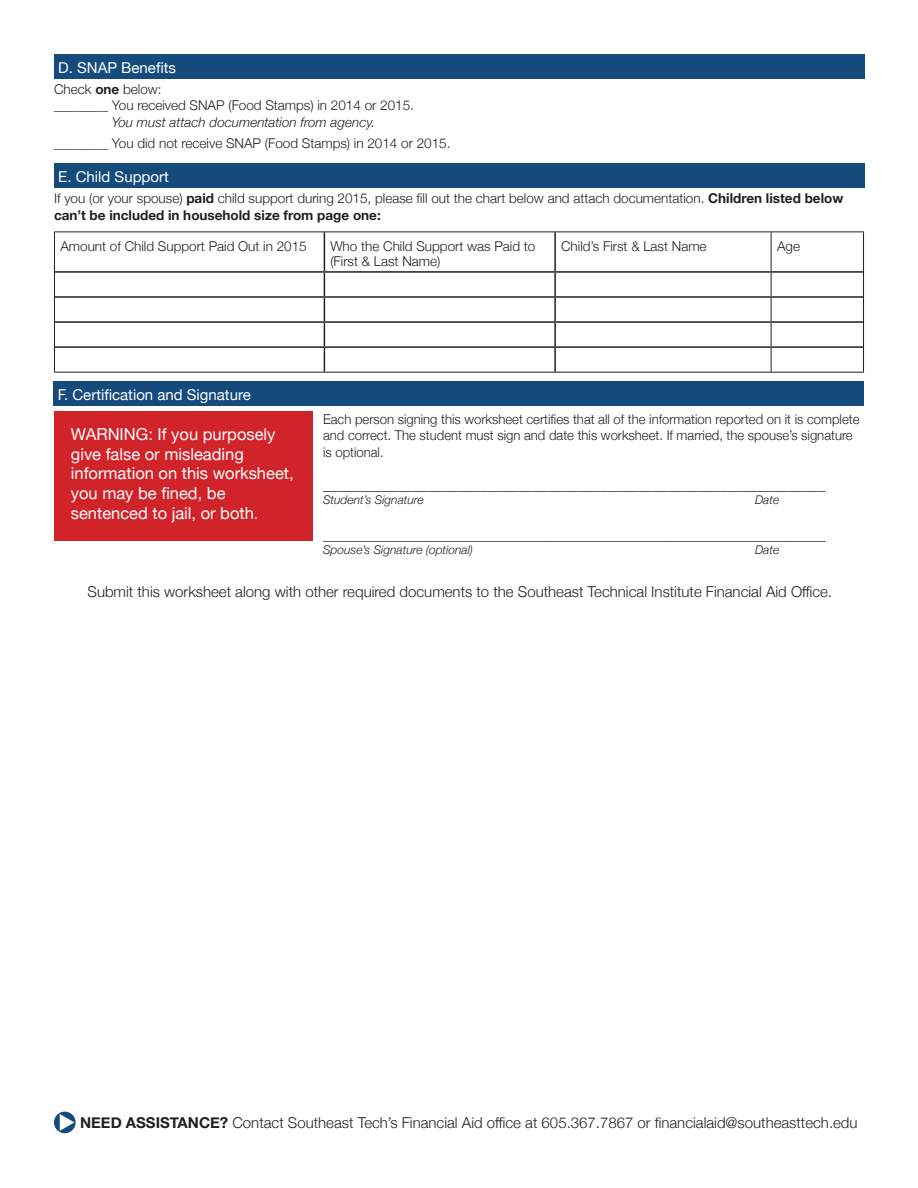
<style>
.page{position:relative;width:918px;height:1188px;background:#fff}
.page>*{position:absolute;margin:0;border:0;box-sizing:border-box;transform-origin:0 0}
.t1{font:16.5px/19.8px "Helvetica Neue";color:#fff}
.t2{font:300 15px "Helvetica Neue";color:#231f20}
.t3{font:italic 300 15px "Helvetica Neue";color:#231f20}
.t4{font:15px "Helvetica Neue";color:#fff}
.t5{font:300 13.5px/16.2px "Helvetica Neue";color:#231f20}
.t6{font:italic 300 13.5px "Helvetica Neue";color:#231f20}
.t7{font:italic 300 12px "Helvetica Neue";color:#231f20}
.s1{font-weight:700}
</style>
<div class="page">
<div style="left:54px;top:54px;width:810px;height:25px;background:#144a7c"></div>
<div style="left:54px;top:163px;width:810px;height:25px;background:#144a7c"></div>
<hr style="left:324px;top:232px;width:1px;height:39px;background:#231f20">
<hr style="left:554px;top:232px;width:2px;height:39px;background:#231f20">
<hr style="left:55px;top:271px;width:269px;height:2px;background:#231f20">
<hr style="left:324px;top:271px;width:231px;height:2px;background:#231f20">
<hr style="left:555px;top:271px;width:216px;height:2px;background:#231f20">
<hr style="left:554px;top:273px;width:2px;height:23px;background:#231f20">
<hr style="left:771px;top:271px;width:92px;height:2px;background:#231f20">
<hr style="left:55px;top:296px;width:269px;height:2px;background:#231f20">
<hr style="left:324px;top:296px;width:231px;height:2px;background:#231f20">
<hr style="left:555px;top:296px;width:216px;height:2px;background:#231f20">
<hr style="left:554px;top:298px;width:2px;height:23px;background:#231f20">
<hr style="left:771px;top:296px;width:92px;height:2px;background:#231f20">
<hr style="left:55px;top:321px;width:269px;height:2px;background:#231f20">
<hr style="left:324px;top:321px;width:231px;height:2px;background:#231f20">
<hr style="left:555px;top:321px;width:216px;height:2px;background:#231f20">
<hr style="left:554px;top:323px;width:2px;height:23px;background:#231f20">
<hr style="left:771px;top:321px;width:92px;height:2px;background:#231f20">
<hr style="left:55px;top:346px;width:269px;height:2px;background:#231f20">
<hr style="left:324px;top:346px;width:231px;height:2px;background:#231f20">
<svg style="left:324px;top:273px;width:1px;height:99px"></svg>
<hr style="left:555px;top:346px;width:216px;height:2px;background:#231f20">
<hr style="left:554px;top:348px;width:2px;height:24px;background:#231f20">
<hr style="left:771px;top:346px;width:92px;height:2px;background:#231f20">
<hr style="left:54px;top:232px;width:270px;height:1px;background:#231f20">
<hr style="left:54px;top:232px;width:1px;height:40px;background:#231f20">
<hr style="left:324px;top:232px;width:231px;height:1px;background:#231f20">
<hr style="left:555px;top:232px;width:216px;height:1px;background:#231f20">
<hr style="left:771px;top:232px;width:93px;height:1px;background:#231f20">
<hr style="left:771px;top:232px;width:1px;height:40px;background:#231f20">
<hr style="left:863px;top:232px;width:1px;height:40px;background:#231f20">
<svg style="left:54px;top:272px;width:1px;height:100px"></svg>
<svg style="left:771px;top:272px;width:1px;height:100px"></svg>
<svg style="left:863px;top:272px;width:1px;height:100px"></svg>
<hr style="left:54px;top:372px;width:270px;height:1px;background:#231f20">
<hr style="left:324px;top:372px;width:231px;height:1px;background:#231f20">
<hr style="left:555px;top:372px;width:216px;height:1px;background:#231f20">
<hr style="left:771px;top:372px;width:93px;height:1px;background:#231f20">
<div style="left:54px;top:411px;width:259px;height:130px;background:#d1232a"></div>
<div style="left:53px;top:381px;width:811px;height:25px;background:#144a7c"></div>
<svg style="left:54px;top:1112px;width:22px;height:21px"></svg>
<svg style="left:60px;top:1114px;width:14px;height:17px"></svg>
<p class="t4" style="left:58px;top:57px;width:119px">D. SNAP Benefits</p>
<p class="t5" style="left:54px;top:80px;width:109px">Check <span class="s1">one</span> below:</p>
<p class="t5" style="left:54px;top:97px;width:361px">________ You received SNAP (Food Stamps) in 2014 or 2015.</p>
<p class="t6" style="left:112px;top:111px;width:265px">You must attach documentation from agency.</p>
<p class="t5" style="left:54px;top:134px;width:398px">________ You did not receive SNAP (Food Stamps) in 2014 or 2015.</p>
<p class="t4" style="left:58px;top:166px;width:112px">E. Child Support</p>
<p class="t5" style="left:54px;top:189px;width:791px">If you (or your spouse) <span class="s1">paid</span> child support during 2015, please fill out the chart below and attach documentation. <span class="s1">Children listed below can’t be included in household size from page one:</span></p>
<p class="t5" style="left:60px;top:237px;width:248px">Amount of Child Support Paid Out in 2015</p>
<p class="t5" style="left:330px;top:237px;width:207px">Who the Child Support was Paid to</p>
<p class="t5" style="left:330px;top:252px;width:112px">(First &amp; Last Name)</p>
<p class="t5" style="left:561px;top:237px;width:147px">Child’s First &amp; Last Name</p>
<p class="t5" style="left:777px;top:237px;width:25px">Age</p>
<p class="t4" style="left:58px;top:384px;width:194px">F. Certification and Signature</p>
<p class="t1" style="left:71px;top:425px;width:206px">WARNING: If you purposely give false or misleading</p>
<p class="t1" style="left:71px;top:465px;width:224px">information on this worksheet, you may be fined, be</p>
<p class="t1" style="left:71px;top:504px;width:189px">sentenced to jail, or both.</p>
<p class="t5" style="left:323px;top:410px;width:538px">Each person signing this worksheet certifies that all of the information reported on it is complete and correct. The student must sign and date this worksheet. If married, the spouse’s signature is optional.</p>
<p class="t2" style="left:323px;top:472px;width:504px">___________________________________________________________________</p>
<p class="t7" style="left:323px;top:490px;width:102px">Student’s Signature</p>
<p class="t7" style="left:755px;top:490px;width:26px">Date</p>
<p class="t3" style="left:323px;top:523px;width:504px">___________________________________________________________________</p>
<p class="t7" style="left:323px;top:541px;width:152px">Spouse’s Signature (optional)</p>
<p class="t7" style="left:755px;top:541px;width:26px">Date</p>
<p class="t2" style="left:88px;top:580px;width:746px">Submit this worksheet along with other required documents to the Southeast Technical Institute Financial Aid Office.</p>
<p class="t2" style="left:80px;top:1110px;width:779px"><span class="s1">NEED ASSISTANCE?</span> Contact Southeast Tech’s Financial Aid office at 605.367.7867 or financialaid@southeasttech.edu</p>
</div>
